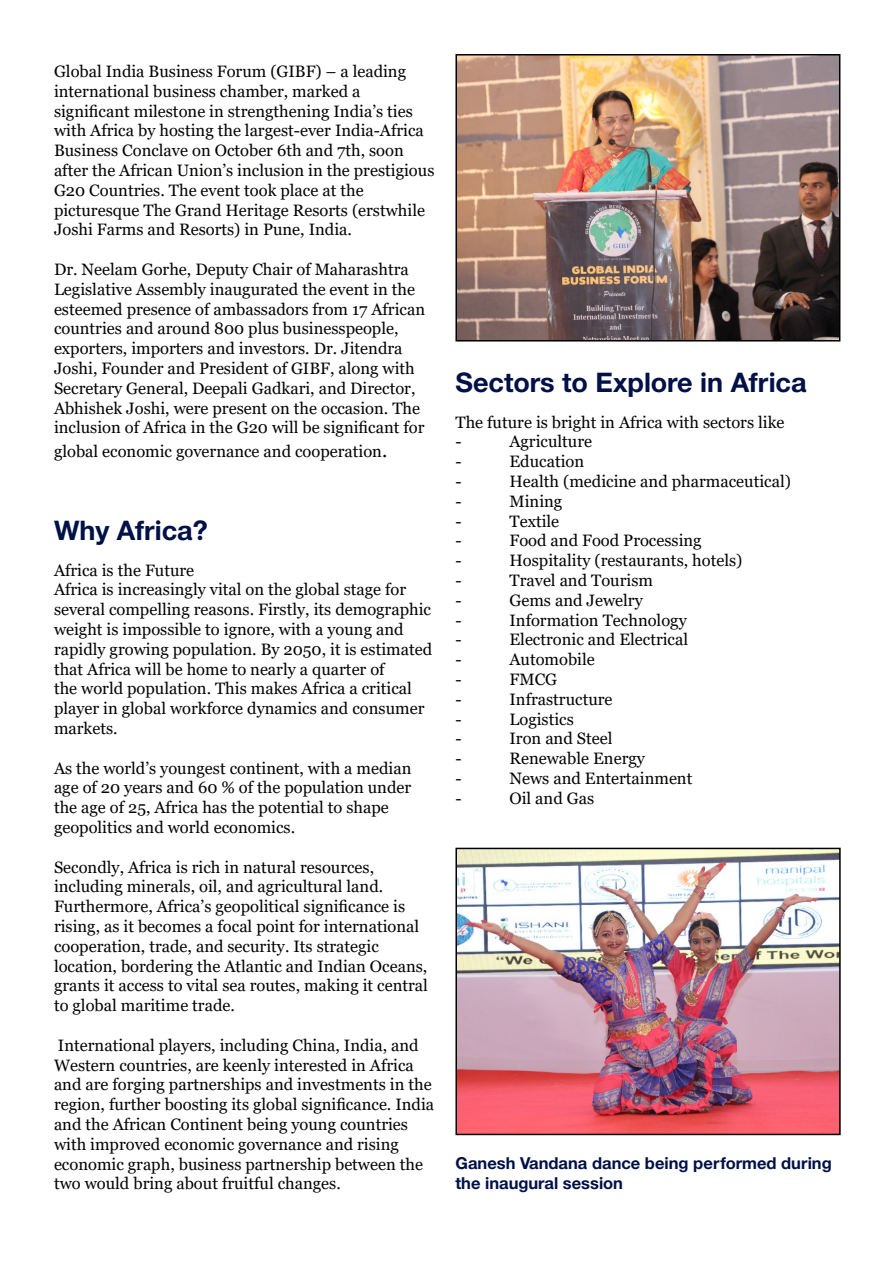
<style>
.page{position:relative;width:893px;height:1263px;background:#fff}
.page>*{position:absolute;margin:0;border:0;box-sizing:border-box;transform-origin:0 0}
.t1{font:700 27px "Helveticafor Target";color:#001147}
.t2{font:16.5px/19.8px "Georgia";color:#040503}
.t3{font:700 16.5px/19.8px "Helveticafor Target";color:#001147}
.s1{font-size:19.5px}
</style>
<div class="page">
<img style="left:458px;top:57px;width:379px;height:281px">
<div style="left:455px;top:54px;width:385px;height:287px;border:2px solid #000"></div>
<img style="left:458px;top:851px;width:380px;height:281px">
<div style="left:455px;top:848px;width:386px;height:287px;border:2px solid #000"></div>
<p class="t2" style="left:54px;top:62px;width:382px">Global India Business Forum (GIBF) – a leading international business chamber, marked a significant milestone in strengthening India’s ties with Africa by hosting the largest-ever India-Africa Business Conclave on October 6th and 7th, soon after the African Union’s inclusion in the prestigious G20 Countries. The event took place at the picturesque The Grand Heritage Resorts (erstwhile Joshi Farms and Resorts) in Pune, India.</p>
<p class="t2" style="left:54px;top:260px;width:373px">Dr. Neelam Gorhe, Deputy Chair of Maharashtra Legislative Assembly inaugurated the event in the esteemed presence of ambassadors from 17 African countries and around 800 plus businesspeople, exporters, importers and investors. Dr. Jitendra Joshi, Founder and President of GIBF, along with Secretary General, Deepali Gadkari, and Director, Abhishek Joshi, were present on the occasion. The inclusion of Africa in the G20 will be significant for</p>
<p class="t2" style="left:54px;top:442px;width:335px">global economic governance and cooperation<span class="s1">.</span></p>
<p class="t1" style="left:54px;top:513px;width:155px">Why Africa?</p>
<p class="t2" style="left:54px;top:560px;width:380px">Africa is the Future<br>Africa is increasingly vital on the global stage for several compelling reasons. Firstly, its demographic weight is impossible to ignore, with a young and rapidly growing population. By 2050, it is estimated that Africa will be home to nearly a quarter of<br>the world population. This makes Africa a critical player in global workforce dynamics and consumer markets.</p>
<p class="t2" style="left:54px;top:758px;width:359px">As the world’s youngest continent, with a median age of 20 years and 60 % of the population under the age of 25, Africa has the potential to shape geopolitics and world economics.</p>
<p class="t2" style="left:54px;top:857px;width:375px">Secondly, Africa is rich in natural resources, including minerals, oil, and agricultural land.<br>Furthermore, Africa’s geopolitical significance is rising, as it becomes a focal point for international cooperation, trade, and security. Its strategic location, bordering the Atlantic and Indian Oceans, grants it access to vital sea routes, making it central to global maritime trade.</p>
<p class="t2" style="left:54px;top:1035px;width:382px">International players, including China, India, and Western countries, are keenly interested in Africa and are forging partnerships and investments in the region, further boosting its global significance. India and the African Continent being young countries with improved economic governance and rising economic graph, business partnership between the two would bring about fruitful changes.</p>
<p class="t1" style="left:455px;top:365px;width:353px">Sectors to Explore in Africa</p>
<p class="t2" style="left:455px;top:412px;width:331px">The future is bright in Africa with sectors like -</p>
<p class="t2" style="left:509px;top:432px;width:84px">Agriculture</p>
<p class="t2" style="left:455px;top:452px;width:8px">-</p>
<p class="t2" style="left:509px;top:452px;width:76px">Education</p>
<p class="t2" style="left:455px;top:472px;width:8px">-</p>
<p class="t2" style="left:509px;top:472px;width:283px">Health (medicine and pharmaceutical)</p>
<p class="t2" style="left:455px;top:492px;width:8px">-</p>
<p class="t2" style="left:509px;top:492px;width:54px">Mining</p>
<p class="t2" style="left:455px;top:511px;width:8px">-</p>
<p class="t2" style="left:509px;top:511px;width:51px">Textile</p>
<p class="t2" style="left:455px;top:531px;width:8px">-</p>
<p class="t2" style="left:509px;top:531px;width:194px">Food and Food Processing</p>
<p class="t2" style="left:455px;top:551px;width:8px">-</p>
<p class="t2" style="left:509px;top:551px;width:234px">Hospitality (restaurants, hotels)</p>
<p class="t2" style="left:455px;top:571px;width:8px">-</p>
<p class="t2" style="left:509px;top:571px;width:145px">Travel and Tourism</p>
<p class="t2" style="left:455px;top:591px;width:8px">-</p>
<p class="t2" style="left:509px;top:591px;width:135px">Gems and Jewelry</p>
<p class="t2" style="left:455px;top:610px;width:8px">-</p>
<p class="t2" style="left:509px;top:610px;width:179px">Information Technology</p>
<p class="t2" style="left:455px;top:630px;width:8px">-</p>
<p class="t2" style="left:509px;top:630px;width:180px">Electronic and Electrical</p>
<p class="t2" style="left:455px;top:650px;width:8px">-</p>
<p class="t2" style="left:509px;top:650px;width:87px">Automobile</p>
<p class="t2" style="left:455px;top:670px;width:8px">-</p>
<p class="t2" style="left:509px;top:670px;width:49px">FMCG</p>
<p class="t2" style="left:455px;top:690px;width:8px">-</p>
<p class="t2" style="left:509px;top:690px;width:105px">Infrastructure</p>
<p class="t2" style="left:455px;top:709px;width:8px">-</p>
<p class="t2" style="left:509px;top:709px;width:66px">Logistics</p>
<p class="t2" style="left:455px;top:729px;width:8px">-</p>
<p class="t2" style="left:509px;top:729px;width:104px">Iron and Steel</p>
<p class="t2" style="left:455px;top:749px;width:8px">-</p>
<p class="t2" style="left:509px;top:749px;width:137px">Renewable Energy</p>
<p class="t2" style="left:455px;top:769px;width:8px">-</p>
<p class="t2" style="left:509px;top:769px;width:184px">News and Entertainment</p>
<p class="t2" style="left:455px;top:789px;width:8px">-</p>
<p class="t2" style="left:509px;top:789px;width:86px">Oil and Gas</p>
<p class="t3" style="left:455px;top:1153px;width:378px">Ganesh Vandana dance being performed during the inaugural session</p>
</div>
